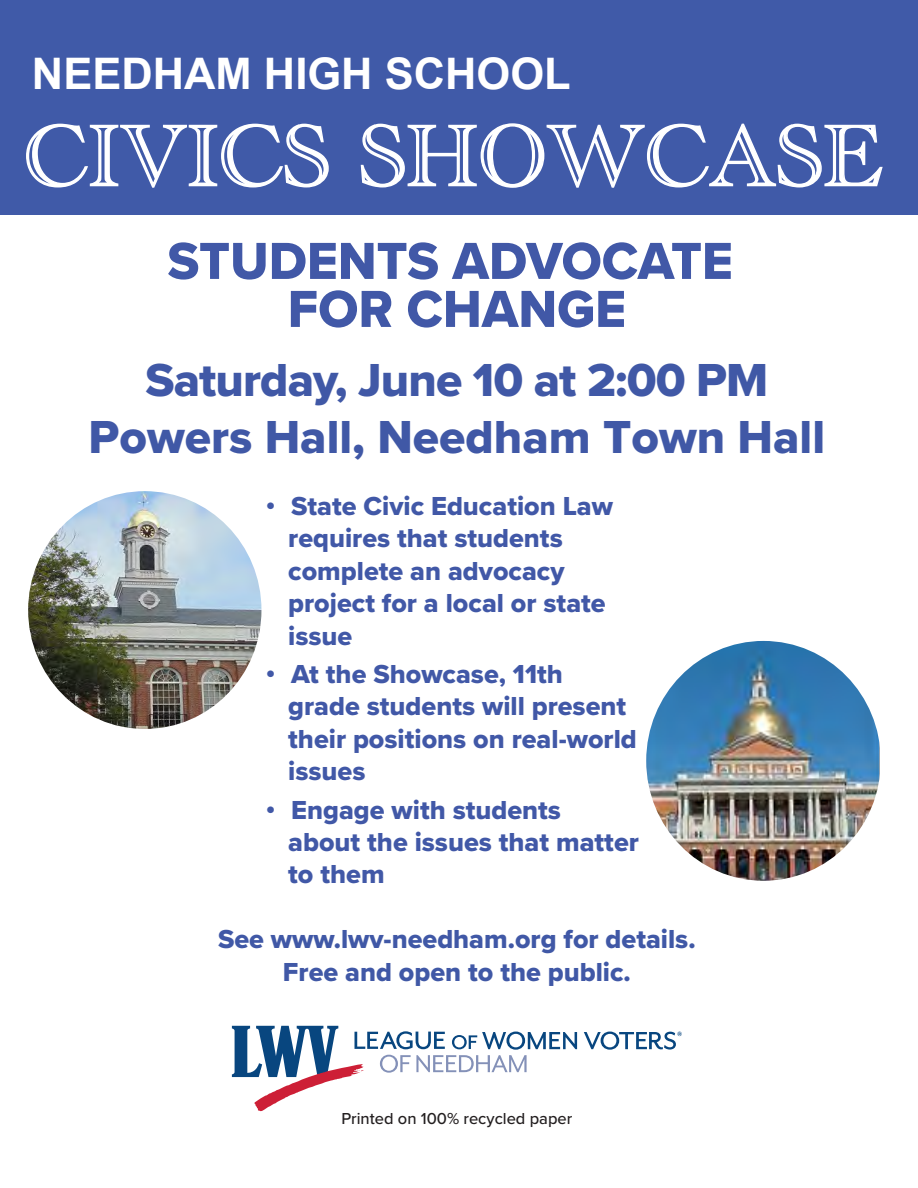
<style>
.page{position:relative;width:918px;height:1188px;background:#fff}
.page>*{position:absolute;margin:0;border:0;box-sizing:border-box;transform-origin:0 0}
.t1{font:90px "Academy Engraved Let Plain";color:#fff}
.t2{font:54px/48px "Proxima Nova Extrabld";color:#4158a7;text-align:center}
.t3{font:48px/57.6px "Proxima Nova Extrabld";color:#4058a6;text-align:center}
.t4{font:700 43.5px "Arial";color:#fff}
.t5{font:27px/32.4px "Proxima Nova Extrabld";color:#4158a7}
.t6{font:27px/32.4px "Proxima Nova Extrabld";color:#4058a6;text-align:center}
.t7{font:500 16.5px "Proxima Nova";color:#231f20}
</style>
<div class="page">
<svg style="left:584px;top:1032px;width:98px;height:18px"></svg>
<svg style="left:232px;top:1026px;width:345px;height:85px"></svg>
<img style="left:28px;top:491px;width:233px;height:238px">
<img style="left:646px;top:641px;width:234px;height:240px">
<div style="left:0;top:0;width:918px;height:215px;background:#405aa8"></div>
<svg style="left:26px;top:123px;width:303px;height:65px"></svg>
<svg style="left:360px;top:123px;width:523px;height:65px"></svg>
<h3 class="t4" style="left:32px;top:45px;width:540px">NEEDHAM HIGH SCHOOL</h3>
<h1 class="t1" style="left:24px;top:89px;width:859px">CIVICS SHOWCASE</h1>
<h2 class="t2" style="left:167px;top:236px;width:567px">STUDENTS ADVOCATE<br>FOR CHANGE</h2>
<h3 class="t3" style="left:89px;top:350px;width:738px">Saturday, June 10 at 2:00 PM<br>Powers Hall, Needham Town Hall</h3>
<p class="t5" style="left:288px;top:489px;width:326px;text-indent:-22px">• State Civic Education Law requires that students complete an advocacy project for a local or state issue</p>
<p class="t5" style="left:288px;top:657px;width:350px;text-indent:-22px">• At the Showcase, 11th grade students will present their positions on real-world issues</p>
<p class="t5" style="left:288px;top:793px;width:352px;text-indent:-22px">• Engage with students about the issues that matter to them</p>
<p class="t6" style="left:218px;top:923px;width:479px">See www.lwv-needham.org for details.<br>Free and open to the public.</p>
<p class="t7" style="left:341px;top:1106px;width:233px">Printed on 100% recycled paper</p>
</div>
